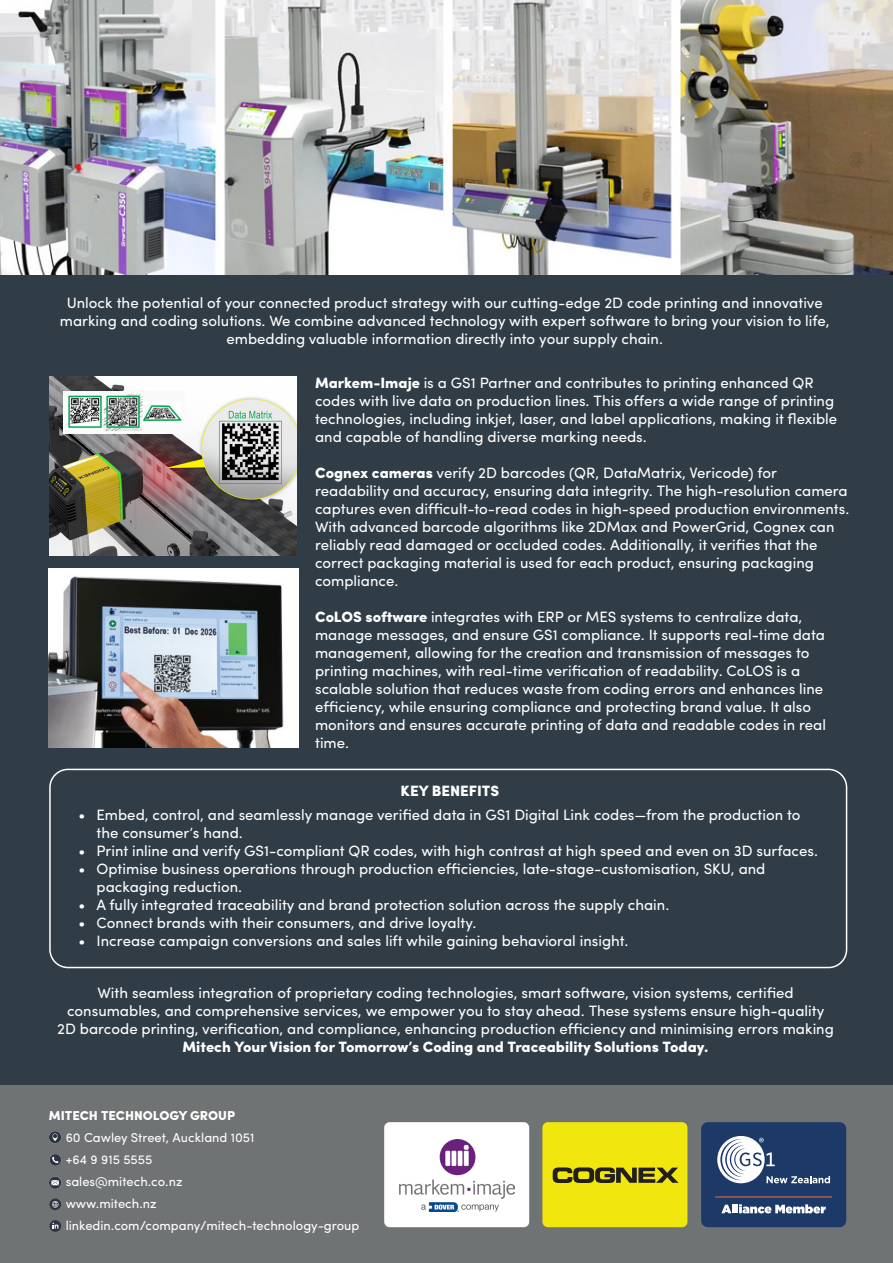
<style>
.page{position:relative;width:893px;height:1263px;background:#fff}
.page>*{position:absolute;margin:0;border:0;box-sizing:border-box;transform-origin:0 0}
.t1{font:15px/18px "Sofia Pro";color:#fff}
.t2{font:900 15px "Sofia Pro";color:#fff}
.t3{font:12.9px "Sofia Pro";color:#fff}
.t4{font:900 12.9px "Sofia Pro";color:#fff}
.s1{font-weight:900}
</style>
<div class="page">
<div style="left:0;top:1021px;width:893px;height:242px;background:#707373"></div>
<div style="left:0;top:0;width:893px;height:1084px;background:#303d47"></div>
<img style="left:0;top:0;width:893px;height:274px">
<div style="left:701px;top:1122px;width:145px;height:105px;background:#1c3968;border-radius:7px"></div>
<hr style="left:715px;top:1197px;width:117px;height:1px;background:#f26b40">
<svg style="left:717px;top:1136px;width:48px;height:47px"></svg>
<svg style="left:720px;top:1138px;width:110px;height:45px"></svg>
<svg style="left:721px;top:1204px;width:105px;height:9px"></svg>
<div style="left:542px;top:1122px;width:145px;height:105px;background:#f0e70e;border-radius:5px"></div>
<svg style="left:553px;top:1167px;width:125px;height:16px"></svg>
<div style="left:384px;top:1122px;width:145px;height:105px;background:#fff;border-radius:5px"></div>
<img style="left:399px;top:1140px;width:115px;height:71px">
<svg style="left:49px;top:1154px;width:12px;height:12px"></svg>
<svg style="left:52px;top:1157px;width:7px;height:6px"></svg>
<div style="left:49px;top:1131px;width:12px;height:12px;background:#2c3541;border-radius:6px"></div>
<svg style="left:53px;top:1133px;width:5px;height:8px"></svg>
<svg style="left:49px;top:1176px;width:12px;height:13px"></svg>
<svg style="left:49px;top:1198px;width:12px;height:12px"></svg>
<svg style="left:52px;top:1201px;width:7px;height:7px"></svg>
<svg style="left:49px;top:1220px;width:12px;height:12px"></svg>
<svg style="left:53px;top:1223px;width:5px;height:5px"></svg>
<div style="left:49px;top:769px;width:798px;height:199px;border:2px solid #fff;border-radius:18px"></div>
<img style="left:50px;top:376px;width:247px;height:179px">
<img style="left:48px;top:569px;width:251px;height:179px">
<img style="left:64px;top:391px;width:120px;height:42px">
<p class="t1" style="left:60px;top:293px;width:771px;text-align:center">Unlock the potential of your connected product strategy with our cutting-edge 2D code printing and innovative marking and coding solutions. We combine advanced technology with expert software to bring your vision to life, embedding valuable information directly into your supply chain.</p>
<p class="t1" style="left:315px;top:372px;width:524px"><span class="s1">Markem-Imaje</span> is a GS1 Partner and contributes to printing enhanced QR codes with live data on production lines. This offers a wide range of printing technologies, including inkjet, laser, and label applications, making it flexible and capable of handling diverse marking needs.</p>
<p class="t1" style="left:315px;top:462px;width:463px"><span class="s1">Cognex cameras</span> verify 2D barcodes (QR, DataMatrix, Vericode) for</p>
<p class="t1" style="left:315px;top:480px;width:536px;text-align:justify">readability and accuracy, ensuring data integrity. The high-resolution camera captures even difficult-to-read codes in high-speed production environments.<br>With advanced barcode algorithms like 2DMax and PowerGrid, Cognex can</p>
<p class="t1" style="left:315px;top:534px;width:504px">reliably read damaged or occluded codes. Additionally, it verifies that the</p>
<p class="t1" style="left:315px;top:552px;width:500px">correct packaging material is used for each product, ensuring packaging</p>
<p class="t1" style="left:315px;top:570px;width:85px">compliance.</p>
<p class="t1" style="left:315px;top:606px;width:489px"><span class="s1">CoLOS software</span> integrates with ERP or MES systems to centralize data,</p>
<p class="t1" style="left:315px;top:624px;width:512px">manage messages, and ensure GS1 compliance. It supports real-time data</p>
<p class="t1" style="left:315px;top:642px;width:496px">management, allowing for the creation and transmission of messages to</p>
<p class="t1" style="left:315px;top:660px;width:487px">printing machines, with real-time verification of readability. CoLOS is a</p>
<p class="t1" style="left:315px;top:678px;width:510px">scalable solution that reduces waste from coding errors and enhances line efficiency, while ensuring compliance and protecting brand value. It also</p>
<p class="t1" style="left:315px;top:714px;width:513px">monitors and ensures accurate printing of data and readable codes in real time.</p>
<p class="t2" style="left:401px;top:779px;width:100px">KEY BENEFITS</p>
<p class="t1" style="left:97px;top:805px;width:705px;text-indent:-18px">• Embed, control, and seamlessly manage verified data in GS1 Digital Link codes—from the production to the consumer’s hand.</p>
<p class="t1" style="left:79px;top:841px;width:741px">• Print inline and verify GS1-compliant QR codes, with high contrast at high speed and even on 3D surfaces.</p>
<p class="t1" style="left:97px;top:859px;width:670px;text-indent:-18px">• Optimise business operations through production efficiencies, late-stage-customisation, SKU, and packaging reduction.</p>
<p class="t1" style="left:79px;top:895px;width:592px">• A fully integrated traceability and brand protection solution across the supply chain.</p>
<p class="t1" style="left:79px;top:913px;width:399px">• Connect brands with their consumers, and drive loyalty.</p>
<p class="t1" style="left:79px;top:931px;width:551px">• Increase campaign conversions and sales lift while gaining behavioral insight.</p>
<p class="t1" style="left:97px;top:983px;width:698px">With seamless integration of proprietary coding technologies, smart software, vision systems, certified</p>
<p class="t1" style="left:67px;top:1001px;width:759px">consumables, and comprehensive services, we empower you to stay ahead. These systems ensure high-quality</p>
<p class="t1" style="left:57px;top:1019px;width:778px">2D barcode printing, verification, and compliance, enhancing production efficiency and minimising errors making</p>
<p class="t2" style="left:183px;top:1035px;width:527px">Mitech Your Vision for Tomorrow’s Coding and Traceability Solutions Today.</p>
<p class="t4" style="left:49px;top:1106px;width:188px">MITECH TECHNOLOGY GROUP</p>
<p class="t3" style="left:66px;top:1128px;width:190px">60 Cawley Street, Auckland 1051</p>
<p class="t3" style="left:66px;top:1150px;width:88px">+64 9 915 5555</p>
<p class="t3" style="left:66px;top:1172px;width:118px">sales@mitech.co.nz</p>
<p class="t3" style="left:66px;top:1194px;width:92px">www.mitech.nz</p>
<p class="t3" style="left:66px;top:1216px;width:295px">linkedin.com/company/mitech-technology-group</p>
</div>
